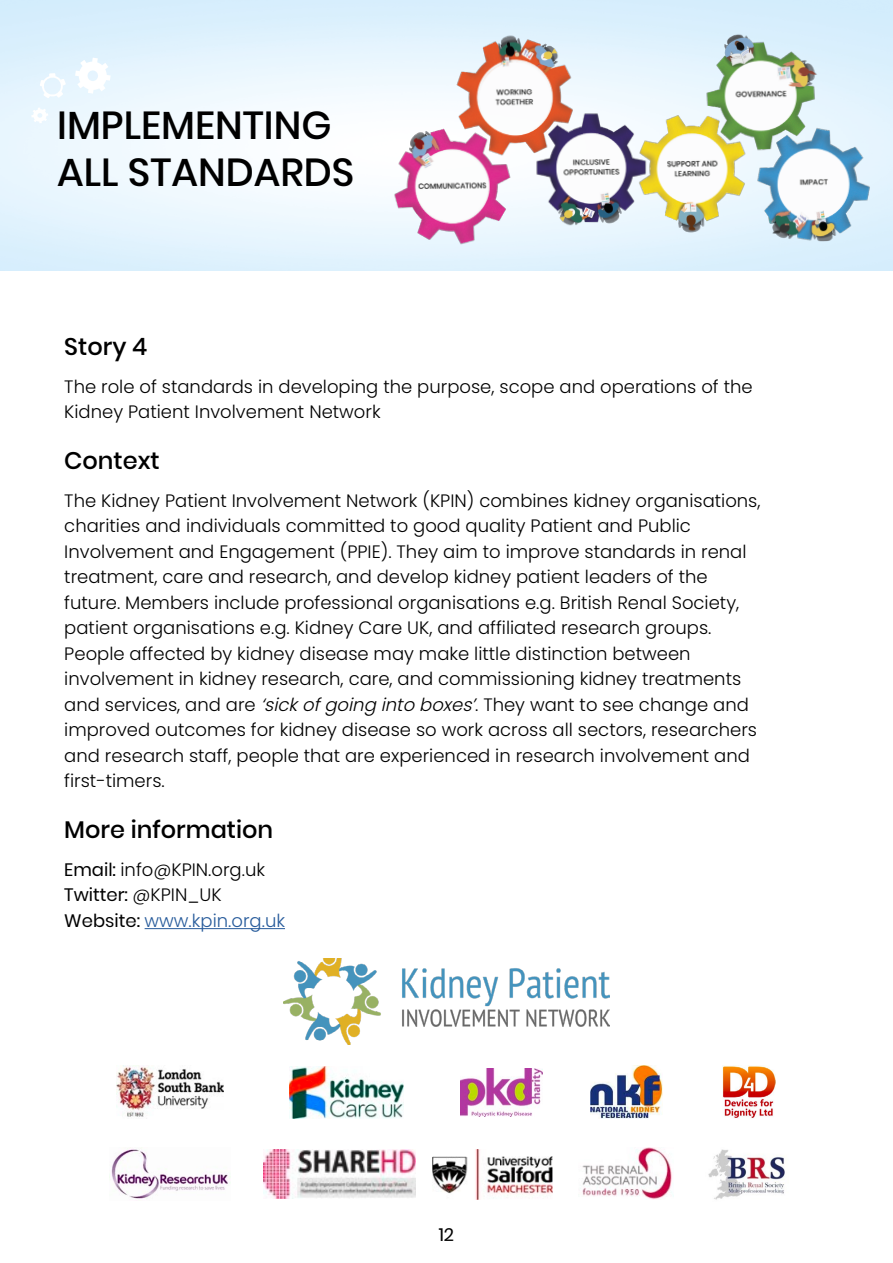
<style>
.page{position:relative;width:893px;height:1263px;background:#fff}
.page>*{position:absolute;margin:0;border:0;box-sizing:border-box;transform-origin:0 0}
.t1{font:500 39px/46.8px "Poppins";color:#000}
.t2{font:500 24px "Poppins";color:#000}
.t3{font:300 18px/25.5px "Poppins";color:#000}
.t4{font:18px "Poppins";color:#000}
.s1{font-style:italic}
.s2{font-weight:400}
.s3{color:#275b9b}
</style>
<div class="page">
<hr style="left:145px;top:928px;width:140px;height:1px;background:#275b9b">
<svg style="left:75px;top:58px;width:36px;height:36px"></svg>
<svg style="left:40px;top:73px;width:26px;height:25px"></svg>
<svg style="left:31px;top:108px;width:17px;height:15px"></svg>
<img style="left:389px;top:13px;width:488px;height:234px">
<img style="left:284px;top:958px;width:325px;height:87px">
<img style="left:722px;top:1065px;width:54px;height:54px">
<img style="left:708px;top:1149px;width:77px;height:51px">
<img style="left:290px;top:1066px;width:114px;height:52px">
<img style="left:590px;top:1065px;width:72px;height:54px">
<img style="left:116px;top:1065px;width:108px;height:52px">
<img style="left:111px;top:1147px;width:119px;height:52px">
<img style="left:460px;top:1068px;width:83px;height:48px">
<img style="left:582px;top:1147px;width:90px;height:53px">
<img style="left:263px;top:1149px;width:152px;height:50px">
<img style="left:433px;top:1149px;width:120px;height:50px">
<h1 class="t1" style="left:57px;top:102px;width:299px">IMPLEMENTING<br>ALL STANDARDS</h1>
<h2 class="t2" style="left:64px;top:333px;width:84px">Story 4</h2>
<p class="t3" style="left:64px;top:374px;width:690px">The role of standards in developing the purpose, scope and operations of the<br>Kidney Patient Involvement Network</p>
<h2 class="t2" style="left:64px;top:447px;width:97px">Context</h2>
<p class="t3" style="left:64px;top:488px;width:698px">The Kidney Patient Involvement Network (KPIN) combines kidney organisations, charities and individuals committed to good quality Patient and Public Involvement and Engagement (PPIE). They aim to improve standards in renal treatment, care and research, and develop kidney patient leaders of the future. Members include professional organisations e.g. British Renal Society, patient organisations e.g. Kidney Care UK, and affiliated research groups.<br>People affected by kidney disease may make little distinction between involvement in kidney research, care, and commissioning kidney treatments and services, and are <span class="s1">‘sickofgoing into boxes’</span>. They want to see change and improved outcomes for kidney disease so work across all sectors, researchers and research staff, people that are experienced in research involvement and first-timers.</p>
<h2 class="t2" style="left:64px;top:816px;width:210px">More information</h2>
<p class="t3" style="left:64px;top:857px;width:222px"><span class="s2">Email:</span> info@KPIN.org.uk<br><span class="s2">Twitter:</span> @KPIN_UK<br><span class="s2">Website:</span> <span class="s3">www.kpin.org.uk</span></p>
<p class="t4" style="left:439px;top:1224px;width:17px">12</p>
</div>
